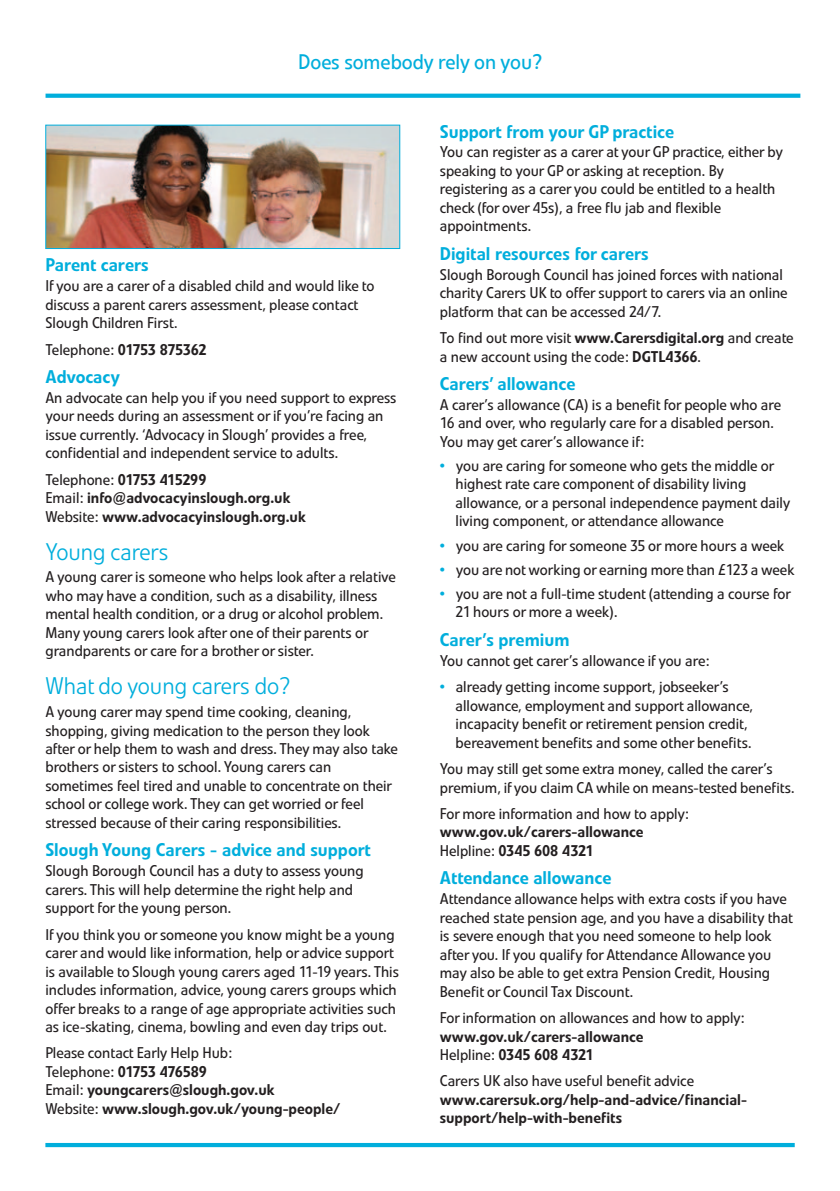
<style>
.page{position:relative;width:840px;height:1191px;background:#fff}
.page>*{position:absolute;margin:0;border:0;box-sizing:border-box;transform-origin:0 0}
.t1{font:300 23.8px "Evo BQ";color:#00aedc}
.t2{font:21px "Evo Pro";color:#00aedc}
.t3{font:500 18.2px "Evo BQ";color:#00aedc}
.t4{font:15.4px/18.4px "Evo BQ";color:#231f20}
.t5{font:500 15.4px/18.4px "Evo BQ";color:#231f20}
.t6{font:500 15.4px "Evo BQ";letter-spacing:-.03em;color:#231f20}
.s1{font-weight:400}
.s2{font-weight:500}
.s3{color:#00aedc}
</style>
<div class="page">
<svg style="left:45px;top:94px;width:755px;height:4px;background:#0bb1dd"></svg>
<hr style="left:45px;top:1143px;width:749px;height:4px;background:#00aedc">
<img style="left:47px;top:127px;width:351px;height:120px">
<div style="left:45px;top:125px;width:355px;height:124px;border:1px solid #00aedc"></div>
<h2 class="t2" style="left:298px;top:48px;width:245px">Does somebody rely on you?</h2>
<p class="t3" style="left:45px;top:258px;width:105px">Parent carers</p>
<p class="t4" style="left:45px;top:278px;width:330px">If you are a carer of a disabled child and would like to discuss a parent carers assessment, please contact<br>Slough Children First.</p>
<p class="t6" style="left:45px;top:344px;width:162px"><span class="s1">Telephone:</span> 01753 875362</p>
<p class="t3" style="left:45px;top:370px;width:76px">Advocacy</p>
<p class="t4" style="left:45px;top:390px;width:352px">An advocate can help you if you need support to express your needs during an assessment or if you’re facing an issue currently. ‘Advocacy in Slough’ provides a free, confidential and independent service to adults.</p>
<p class="t5" style="left:45px;top:471px;width:262px"><span class="s1">Telephone:</span> 01753 415299<br><span class="s1">Email:</span> info@advocacyinslough.org.uk<br><span class="s1">Website:</span> www.advocacyinslough.org.uk</p>
<p class="t1" style="left:45px;top:543px;width:124px">Young carers</p>
<p class="t4" style="left:45px;top:569px;width:352px">A young carer is someone who helps look after a relative who may have a condition, such as a disability, illness mental health condition, or a drug or alcohol problem.<br>Many young carers look after one of their parents or grandparents or care for a brother or sister.</p>
<p class="t1" style="left:45px;top:677px;width:246px">What do young carers do?</p>
<p class="t4" style="left:45px;top:704px;width:354px">A young carer may spend time cooking, cleaning, shopping, giving medication to the person they look after or help them to wash and dress. They may also take brothers or sisters to school. Young carers can sometimes feel tired and unable to concentrate on their school or college work. They can get worried or feel stressed because of their caring responsibilities.</p>
<p class="t3" style="left:45px;top:843px;width:327px">Slough Young Carers - advice and support</p>
<p class="t4" style="left:45px;top:863px;width:319px">Slough Borough Council has a duty to assess young carers. This will help determine the right help and support for the young person.</p>
<p class="t4" style="left:45px;top:926px;width:355px">If you think you or someone you know might be a young carer and would like information, help or advice support is available to Slough young carers aged 11-19 years. This includes information, advice, young carers groups which offer breaks to a range of age appropriate activities such as ice-skating, cinema, bowling and even day trips out.</p>
<p class="t5" style="left:45px;top:1045px;width:296px"><span class="s1">Please contact Early Help Hub:<br>Telephone:</span> 01753 476589<br><span class="s1">Email:</span> youngcarers@slough.gov.uk<br><span class="s1">Website:</span> www.slough.gov.uk/young-people/</p>
<p class="t3" style="left:439px;top:125px;width:236px">Support from your GP practice</p>
<p class="t4" style="left:439px;top:144px;width:344px">You can register as a carer at your GP practice, either by speaking to your GP or asking at reception. By registering as a carer you could be entitled to a health check (for over 45s), a free flu jab and flexible appointments.</p>
<p class="t3" style="left:439px;top:247px;width:210px">Digital resources for carers</p>
<p class="t4" style="left:439px;top:266px;width:349px">Slough Borough Council has joined forces with national charity Carers UK to offer support to carers via an online platform that can be accessed 24/7.</p>
<p class="t4" style="left:439px;top:330px;width:355px">To find out more visit <span class="s2">www.Carersdigital.org</span> and create a new account using the code: <span class="s2">DGTL4366</span>.</p>
<p class="t3" style="left:439px;top:377px;width:137px">Carers’ allowance</p>
<p class="t4" style="left:439px;top:397px;width:343px">A carer’s allowance (CA) is a benefit for people who are<br>16 and over, who regularly care for a disabled person.<br>You may get carer’s allowance if:</p>
<p class="t4" style="left:455px;top:458px;width:336px;text-indent:-16px"><span class="s3">•</span> you are caring for someone who gets the middle or highest rate care component of disability living allowance, or a personal independence payment daily living component, or attendance allowance</p>
<p class="t4" style="left:439px;top:537px;width:346px"><span class="s3">•</span> you are caring for someone 35 or more hours a week</p>
<p class="t4" style="left:439px;top:561px;width:356px"><span class="s3">•</span> you are not working or earning more than £123 a week</p>
<p class="t4" style="left:455px;top:586px;width:336px;text-indent:-16px"><span class="s3">•</span> you are not a full-time student (attending a course for<br>21 hours or more a week).</p>
<p class="t3" style="left:439px;top:633px;width:131px">Carer’s premium</p>
<p class="t4" style="left:439px;top:652px;width:271px">You cannot get carer’s allowance if you are:</p>
<p class="t4" style="left:455px;top:679px;width:298px;text-indent:-16px"><span class="s3">•</span> already getting income support, jobseeker’s allowance, employment and support allowance, incapacity benefit or retirement pension credit, bereavement benefits and some other benefits.</p>
<p class="t4" style="left:439px;top:761px;width:334px">You may still get some extra money, called the carer’s</p>
<p class="t4" style="left:439px;top:779px;width:356px">premium, if you claim CA while on means-tested benefits.</p>
<p class="t4" style="left:439px;top:806px;width:250px">For more information and how to apply: <span class="s2">www.gov.uk/carers-allowance<br></span>Helpline: <span class="s2">0345 608 4321</span></p>
<p class="t3" style="left:439px;top:871px;width:173px">Attendance allowance</p>
<p class="t4" style="left:439px;top:891px;width:354px">Attendance allowance helps with extra costs if you have reached state pension age, and you have a disability that is severe enough that you need someone to help look after you. If you qualify for Attendance Allowance you may also be able to get extra Pension Credit, Housing Benefit or Council Tax Discount.</p>
<p class="t4" style="left:439px;top:1010px;width:306px">For information on allowances and how to apply: <span class="s2">www.gov.uk/carers-allowance<br></span>Helpline: <span class="s2">0345 608 4321</span></p>
<p class="t5" style="left:439px;top:1073px;width:308px"><span class="s1">Carers UK also have useful benefit advice </span>www.carersuk.org/help-and-advice/financial&shy;support/help-with-benefits</p>
</div>
